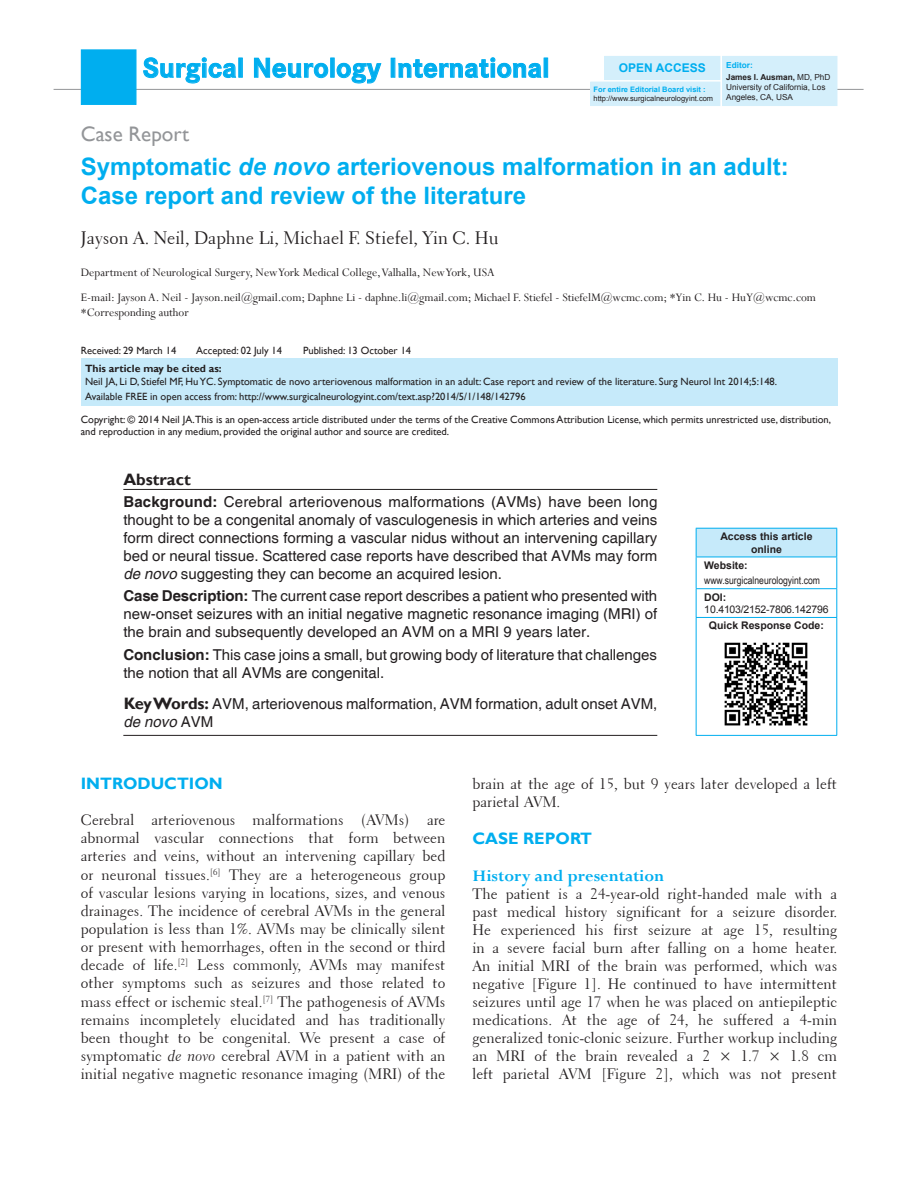
<style>
.page{position:relative;width:918px;height:1188px;background:#fff}
.page>*{position:absolute;margin:0;border:0;box-sizing:border-box;transform-origin:0 0}
.t1{font:700 27px "Corporate SBQ";color:#00aeef}
.AT{font:700 24px/28.8px "Arial";color:#00aeef}
.AH{font:21px "Gill Sans";color:#939598}
.AU{font:18px "Transitional 521 BT Roman A";color:#231f20}
.t2{font:700 18px "Perpetua";color:#00aeef}
.t3{font:700 16.5px "Gill Sans";color:#00aeef}
.ABSH{font:700 16.5px "Gill Sans";color:#231f20}
.TX{font:15px/18.1px "Transitional 521 BT Roman A";color:#231f20;text-align:justify}
.ABS{font:15px/18px "Helvetica";color:#231f20;text-align:justify}
.KWD{font:15px/18px "Helvetica";color:#231f20}
.ADD{font:12.75px/15px "Perpetua";color:#231f20}
.AFF{font:12.75px "Perpetua";color:#231f20}
.t4{font:700 12px "Arial";color:#00aeef}
.Published{font:10.5px/12.6px "Gill Sans";color:#231f20}
.HIS{font:10.5px "Gill Sans";color:#231f20}
.AAO{font:700 10.5px/12.6px "Arial";color:#231f20;text-align:center}
.WEB{font:10.5px "Arial Narrow";color:#231f20}
.WEB-2{font:10.5px/12.6px "Arial";letter-spacing:-.02em;color:#231f20}
.WEB-3{font:700 10.5px "Arial";color:#231f20}
.t5{font:8.25px/9.9px "Arial";letter-spacing:-.005em;color:#231f20}
.t6{font:700 8.25px/12px "Arial";letter-spacing:-.005em;color:#231f20}
.t7{font:7.5px "Arial";color:#231f20}
.t8{font:700 7.5px "Arial";color:#00aeef}
.s1{color:#00aeef}
.s2{font-weight:400}
.s3{font-style:italic}
.s4{font-weight:700}
.s5{font-family:"Gill Sans";font-weight:700;font-size:16.5px}
.s6{font-family:"Transitional 521 BT Cursive A"}
</style>
<div class="page">
<hr style="left:54px;top:89px;width:810px;height:1px;background:#939598">
<svg style="left:143px;top:57px;width:93px;height:27px"></svg>
<div style="left:239px;top:58px;width:4px;height:20px;border:1px solid #00aeef"></div>
<svg style="left:254px;top:58px;width:74px;height:20px"></svg>
<div style="left:330px;top:58px;width:5px;height:20px;border:1px solid #00aeef"></div>
<svg style="left:337px;top:63px;width:45px;height:21px"></svg>
<svg style="left:398px;top:57px;width:144px;height:33px"></svg>
<div style="left:544px;top:58px;width:4px;height:20px;border:1px solid #00aeef"></div>
<div style="left:81px;top:49px;width:56px;height:56px;background:#00aeef;border:1px solid #00aeef"></div>
<div style="left:723px;top:56px;width:114px;height:50px;background:#d4effb"></div>
<div style="left:605px;top:56px;width:115px;height:24px;background:#d4effb"></div>
<div style="left:591px;top:82px;width:129px;height:24px;background:#d4effb"></div>
<div style="left:696px;top:528px;width:141px;height:29px;background:#c6eafa"></div>
<svg style="left:696px;top:529px;width:1px;height:28px"></svg>
<svg style="left:836px;top:529px;width:1px;height:28px"></svg>
<hr style="left:696px;top:528px;width:141px;height:1px;background:#00aeef">
<hr style="left:696px;top:557px;width:1px;height:31px;background:#00aeef">
<hr style="left:836px;top:557px;width:1px;height:31px;background:#00aeef">
<hr style="left:696px;top:557px;width:141px;height:1px;background:#00aeef">
<svg style="left:696px;top:589px;width:1px;height:28px"></svg>
<svg style="left:836px;top:589px;width:1px;height:28px"></svg>
<hr style="left:696px;top:588px;width:141px;height:1px;background:#00aeef">
<hr style="left:696px;top:618px;width:1px;height:117px;background:#00aeef">
<hr style="left:836px;top:618px;width:1px;height:117px;background:#00aeef">
<hr style="left:696px;top:617px;width:141px;height:1px;background:#00aeef">
<hr style="left:696px;top:735px;width:141px;height:1px;background:#00aeef">
<img style="left:724px;top:642px;width:84px;height:84px">
<hr style="left:123px;top:489px;width:534px;height:1px;background:#231f20">
<hr style="left:123px;top:735px;width:534px;height:1px;background:#231f20">
<div style="left:81px;top:359px;width:757px;height:47px;background:#c6eafa"></div>
<h1 class="t1" style="left:143px;top:51px;width:408px">Surgical Neurology International</h1>
<p class="t6" style="left:726px;top:60px;width:106px"><span class="s1">Editor:<br></span>James I. Ausman, <span class="s2">MD, PhD</span></p>
<p class="t5" style="left:726px;top:82px;width:101px">University of California, Los<br>Angeles, CA, USA</p>
<p class="t4" style="left:619px;top:60px;width:88px">OPEN ACCESS</p>
<p class="t8" style="left:594px;top:84px;width:114px">For entire Editorial Board visit :</p>
<p class="t7" style="left:594px;top:93px;width:121px">http://www.surgicalneurologyint.com</p>
<p class="AH" style="left:81px;top:122px;width:110px">Case Report</p>
<p class="AT" style="left:81px;top:153px;width:710px">Symptomatic <span class="s3">de novo</span> arteriovenous malformation in an adult:<br>Case report and review of the literature</p>
<p class="AU" style="left:81px;top:226px;width:420px">Jayson A. Neil, Daphne Li, Michael F. Stiefel, Yin C. Hu</p>
<p class="AFF" style="left:81px;top:264px;width:415px">Department of Neurological Surgery, NewYork Medical College, Valhalla, NewYork, USA</p>
<p class="ADD" style="left:81px;top:290px;width:737px">E‑mail: Jayson A. Neil ‑ Jayson.neil@gmail.com; Daphne Li ‑ daphne.li@gmail.com; Michael F. Stiefel ‑ StiefelM@wcmc.com; *Yin C. Hu ‑ HuY@wcmc.com *Corresponding author</p>
<p class="HIS" style="left:81px;top:345px;width:97px">Received: 29 March 14</p>
<p class="HIS" style="left:196px;top:345px;width:87px">Accepted: 02 July 14</p>
<p class="HIS" style="left:303px;top:345px;width:110px">Published: 13 October 14</p>
<p class="Published" style="left:85px;top:363px;width:694px"><span class="s4">This article may be cited as:<br></span>Neil JA, Li D, Stiefel MF, Hu YC. Symptomatic de novo arteriovenous malformation in an adult: Case report and review of the literature. Surg Neurol Int 2014;5:148.</p>
<p class="Published" style="left:85px;top:390px;width:442px">Available FREE in open access from: http://www.surgicalneurologyint.com/text.asp?2014/5/1/148/142796</p>
<p class="Published" style="left:81px;top:413px;width:752px">Copyright: © 2014 Neil JA.This is an open‑access article distributed under the terms of the Creative Commons Attribution License, which permits unrestricted use, distribution, and reproduction in any medium, provided the original author and source are credited.</p>
<p class="ABSH" style="left:123px;top:470px;width:69px">Abstract</p>
<p class="ABS" style="left:123px;top:494px;width:536px"><span class="s4">Background:</span> Cerebral arteriovenous malformations (AVMs) have been long thought to be a congenital anomaly of vasculogenesis in which arteries and veins form direct connections forming a vascular nidus without an intervening capillary bed or neural tissue. Scattered case reports have described that AVMs may form <span class="s3">de novo</span> suggesting they can become an acquired lesion.</p>
<p class="ABS" style="left:123px;top:588px;width:535px"><span class="s4">Case Description:</span> The current case report describes a patient who presented with new‑onset seizures with an initial negative magnetic resonance imaging (MRI) of the brain and subsequently developed an AVM on a MRI 9 years later.</p>
<p class="ABS" style="left:123px;top:646px;width:535px"><span class="s4">Conclusion:</span> This case joins a small, but growing body of literature that challenges the notion that all AVMs are congenital.</p>
<p class="KWD" style="left:123px;top:695px;width:536px"><span class="s5">Key Words:</span> AVM, arteriovenous malformation, AVM formation, adult onset AVM, <span class="s3">de novo</span> AVM</p>
<p class="AAO" style="left:720px;top:530px;width:94px">Access this article online</p>
<p class="WEB-3" style="left:704px;top:558px;width:45px">Website:</p>
<p class="WEB" style="left:704px;top:573px;width:117px">www.surgicalneurologyint.com</p>
<p class="WEB-2" style="left:704px;top:591px;width:126px"><span class="s4">DOI:<br></span>10.4103/2152-7806.142796</p>
<p class="AAO" style="left:709px;top:620px;width:116px">Quick Response Code:</p>
<h1 class="t3" style="left:81px;top:773px;width:143px">INTRODUCTION</h1>
<p class="TX" style="left:81px;top:811px;width:366px">Cerebral arteriovenous malformations (AVMs) are abnormal vascular connections that form between arteries and veins, without an intervening capillary bed or neuronal tissues.<sup>[6]</sup> They are a heterogeneous group of vascular lesions varying in locations, sizes, and venous drainages. The incidence of cerebral AVMs in the general population is less than 1%. AVMs may be clinically silent or present with hemorrhages, often in the second or third decade of life.<sup>[2]</sup> Less commonly, AVMs may manifest other symptoms such as seizures and those related to mass effect or ischemic steal.<sup>[7]</sup> The pathogenesis of AVMs remains incompletely elucidated and has traditionally been thought to be congenital. We present a case of symptomatic <span class="s6">de novo</span> cerebral AVM in a patient with an initial negative magnetic resonance imaging (MRI) of the</p>
<p class="TX" style="left:472px;top:775px;width:366px">brain at the age of 15, but 9 years later developed a left parietal AVM.</p>
<h1 class="t3" style="left:472px;top:828px;width:121px">CASE REPORT</h1>
<h2 class="t2" style="left:472px;top:865px;width:193px">History and presentation</h2>
<p class="TX" style="left:472px;top:885px;width:366px">The patient is a 24‑year‑old right‑handed male with a past medical history significant for a seizure disorder.<br>He experienced his first seizure at age 15, resulting in a severe facial burn after falling on a home heater.<br>An initial MRI of the brain was performed, which was negative [Figure 1]. He continued to have intermittent seizures until age 17 when he was placed on antiepileptic medications. At the age of 24, he suffered a 4‑min generalized tonic‑clonic seizure. Further workup including an MRI of the brain revealed a 2 × 1.7 × 1.8 cm left parietal AVM [Figure 2], which was not present</p>
</div>
